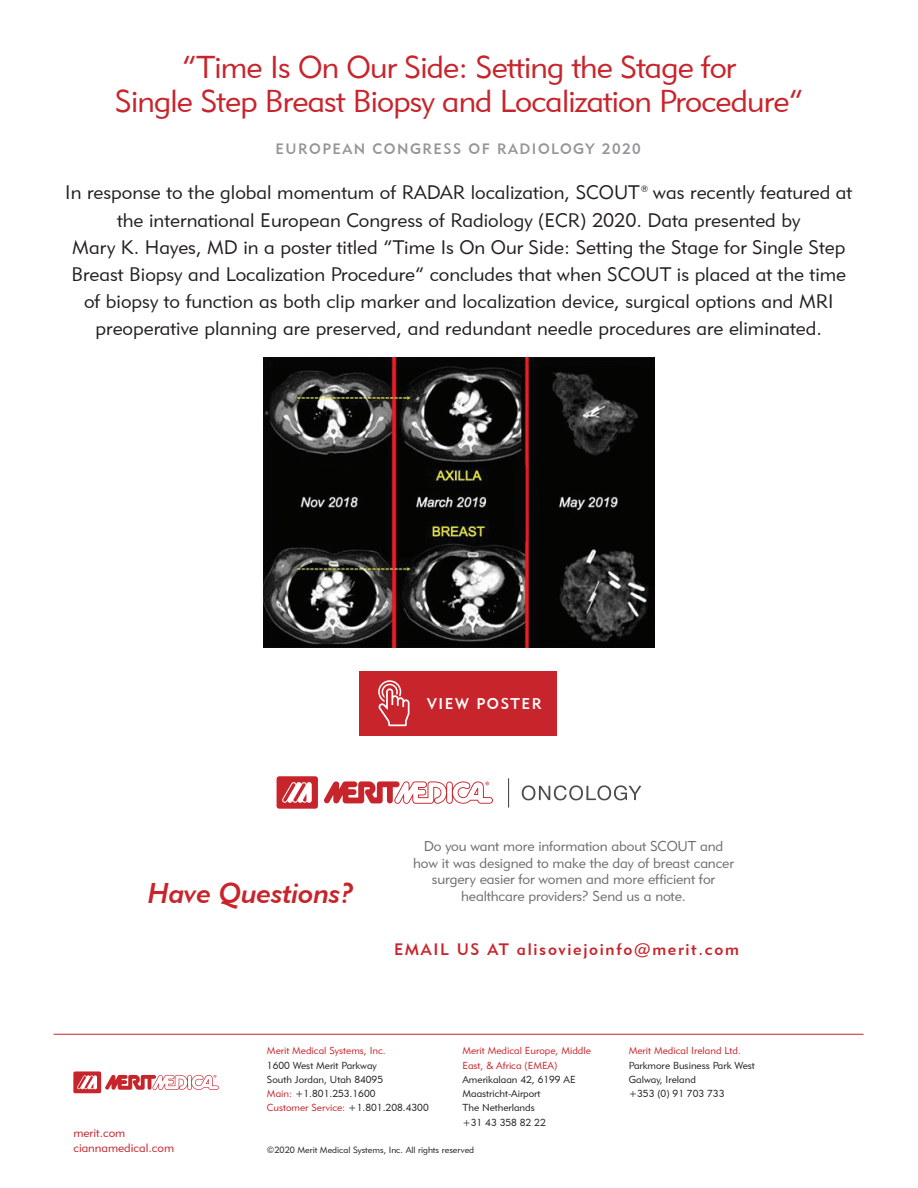
<style>
.page{position:relative;width:918px;height:1188px;background:#fff}
.page>*{position:absolute;margin:0;border:0;box-sizing:border-box;transform-origin:0 0}
.t1{font:31.5px/34.5px "Geometric 415 BT Lite A";letter-spacing:-.025em;color:#c8242b;text-align:center}
.t2{font:28.5px "Geometric 415 BT Medium Italic A";letter-spacing:-.005em;color:#c8242b}
.t3{font:19.5px/27px "Geometric 415 BT Lite A";color:#231f20;text-align:center}
.t4{font:16.5px "Geometric 415 BT Medium A";letter-spacing:.1em;color:#c8242b}
.t5{font:15.6px "Geometric 415 BT Medium A";letter-spacing:.1em;color:#fff}
.t6{font:15px "Geometric 415 BT Medium A";letter-spacing:.1em;color:#939598}
.t7{font:14.25px/16.5px "Geometric 415 BT Lite A";letter-spacing:-.01em;color:#6c6d70;text-align:center}
.t8{font:12px/14.4px "Geometric 415 BT Lite A";color:#c8242b}
.t9{font:10.2px/14.2px "Geometric 415 BT Lite A";color:#231f20}
.t10{font:10.2px/14.2px "Geometric 415 BT Lite A";color:#c8242b}
.t11{font:9px "Geometric 415 BT Lite A";color:#231f20}
.s1{color:#c8242b}
</style>
<div class="page">
<hr style="left:54px;top:1034px;width:810px;height:1px;background:#c8242b">
<svg style="left:73px;top:1071px;width:146px;height:22px"></svg>
<hr style="left:508px;top:778px;width:1px;height:30px;background:#4b4c4d">
<svg style="left:277px;top:776px;width:41px;height:33px"></svg>
<svg style="left:324px;top:781px;width:169px;height:23px"></svg>
<svg style="left:522px;top:785px;width:119px;height:15px"></svg>
<img style="left:263px;top:358px;width:392px;height:289px">
<div style="left:360px;top:671px;width:197px;height:65px;background:#c8242b"></div>
<svg style="left:378px;top:680px;width:32px;height:46px"></svg>
<h1 class="t1" style="left:115px;top:49px;width:690px">“Time Is On Our Side: Setting the Stage for<br>Single Step Breast Biopsy and Localization Procedure”</h1>
<p class="t6" style="left:276px;top:139px;width:367px">EUROPEAN CONGRESS OF RADIOLOGY 2020</p>
<p class="t3" style="left:65px;top:179px;width:788px">In response to the global momentum of RADAR localization, SCOUT<sup>®</sup> was recently featured at the international European Congress of Radiology (ECR) 2020. Data presented by<br>Mary K. Hayes, MD in a poster titled “Time Is On Our Side: Setting the Stage for Single Step Breast Biopsy and Localization Procedure” concludes that when SCOUT is placed at the time of biopsy to function as both clip marker and localization device, surgical options and MRI preoperative planning are preserved, and redundant needle procedures are eliminated.</p>
<p class="t5" style="left:427px;top:694px;width:116px">VIEW POSTER</p>
<h2 class="t2" style="left:148px;top:875px;width:208px">Have Questions?</h2>
<p class="t7" style="left:413px;top:838px;width:322px">Do you want more information about SCOUT and how it was designed to make the day of breast cancer surgery easier for women and more efficient for healthcare providers? Send us a note.</p>
<p class="t4" style="left:394px;top:939px;width:346px">EMAIL US AT alisoviejoinfo@merit.com</p>
<p class="t8" style="left:73px;top:1126px;width:102px">merit.com ciannamedical.com</p>
<p class="t10" style="left:267px;top:1043px;width:120px">Merit Medical Systems, Inc.</p>
<p class="t9" style="left:267px;top:1058px;width:163px">1600 West Merit Parkway<br>South Jordan, Utah 84095<br><span class="s1">Main:</span> +1.801.253.1600<br><span class="s1">Customer Service:</span> +1.801.208.4300</p>
<p class="t10" style="left:462px;top:1043px;width:130px">Merit Medical Europe, Middle<br>East, &amp; Africa (EMEA)</p>
<p class="t9" style="left:462px;top:1072px;width:115px">Amerikalaan 42, 6199 AE<br>Maastricht-Airport<br>The Netherlands<br>+31 43 358 82 22</p>
<p class="t11" style="left:267px;top:1144px;width:209px">©2020 Merit Medical Systems, Inc. All rights reserved</p>
<p class="t10" style="left:629px;top:1043px;width:114px">Merit Medical Ireland Ltd.</p>
<p class="t9" style="left:629px;top:1058px;width:128px">Parkmore Business Park West<br>Galway, Ireland<br>+353 (0) 91 703 733</p>
</div>
